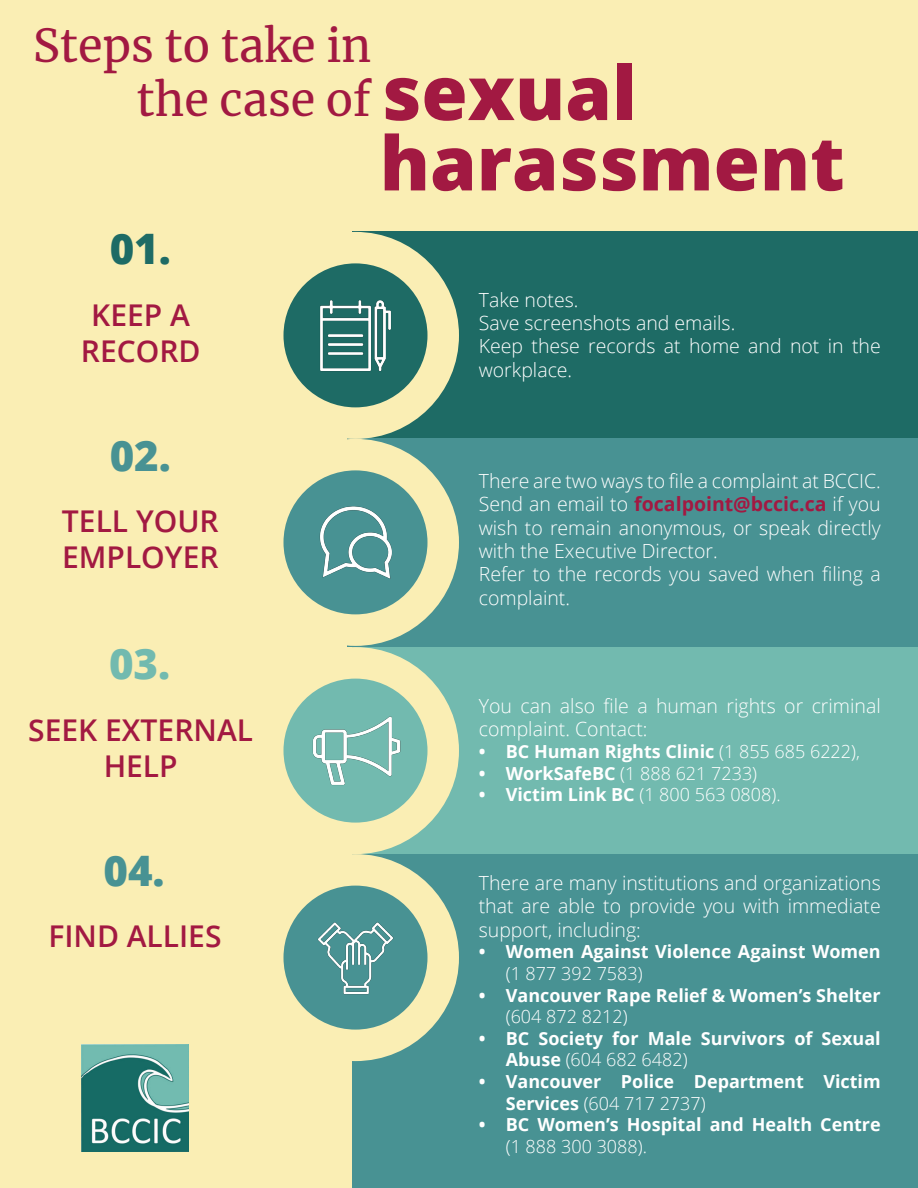
<style>
.page{position:relative;width:918px;height:1188px;background:#faeeb4}
.page>*{position:absolute;margin:0;border:0;box-sizing:border-box;transform-origin:0 0}
.t1{font:800 75px "Open Sans";color:#a21942}
.t2{font:45px/54px "Merriweather";color:#a21942;text-align:right}
.t3{font:800 42px "Open Sans";color:#489293}
.t4{font:800 42px "Open Sans";color:#1e6b65}
.t5{font:800 42px "Open Sans";color:#72baaf}
.t6{font:600 30px/36px "Open Sans";color:#a21942;text-align:center}
.t7{font:300 19.5px/23.4px "Open Sans";color:#fff}
.t8{font:700 18px/21.6px "Open Sans";color:#fff}
.t9{font:300 18px "Open Sans";color:#fff}
.s1{font-weight:700;color:#a21942}
.s2{font-weight:300}
.s3{font-weight:700}
</style>
<div class="page">
<div style="left:352px;top:232px;width:566px;height:207px;background:#1e6b65"></div>
<div style="left:347px;top:439px;width:571px;height:208px;background:#489293"></div>
<div style="left:352px;top:647px;width:566px;height:207px;background:#72baaf"></div>
<div style="left:252px;top:232px;width:207px;height:207px;background:#faeeb4;border-radius:50%"></div>
<div style="left:284px;top:263px;width:144px;height:144px;background:#1e6b65;border-radius:50%"></div>
<img style="left:304px;top:284px;width:103px;height:102px">
<div style="left:252px;top:439px;width:207px;height:207px;background:#faeeb4;border-radius:50%"></div>
<div style="left:284px;top:470px;width:144px;height:144px;background:#489293;border-radius:50%"></div>
<div style="left:252px;top:647px;width:207px;height:207px;background:#faeeb4;border-radius:50%"></div>
<div style="left:284px;top:679px;width:144px;height:144px;background:#72baaf;border-radius:50%"></div>
<img style="left:294px;top:692px;width:125px;height:118px">
<div style="left:352px;top:854px;width:566px;height:333px;background:#489293"></div>
<div style="left:252px;top:854px;width:207px;height:207px;background:#faeeb4;border-radius:50%"></div>
<div style="left:284px;top:886px;width:144px;height:144px;background:#489293;border-radius:50%"></div>
<img style="left:300px;top:902px;width:111px;height:111px">
<img style="left:297px;top:484px;width:110px;height:117px">
<img style="left:81px;top:1045px;width:108px;height:107px">
<p class="t2" style="left:33px;top:18px;width:340px">Steps to take in the case of</p>
<p class="t1" style="left:381px;top:36px;width:256px">sexual</p>
<p class="t1" style="left:380px;top:106px;width:466px">harassment</p>
<p class="t4" style="left:110px;top:217px;width:63px">01.</p>
<p class="t6" style="left:91px;top:296px;width:100px">KEEP A</p>
<p class="t6" style="left:81px;top:332px;width:121px">RECORD</p>
<p class="t7" style="left:479px;top:287px;width:101px">Take notes.</p>
<p class="t7" style="left:479px;top:311px;width:258px">Save screenshots and emails.</p>
<p class="t7" style="left:479px;top:334px;width:404px">Keep these records at home and not in the workplace.</p>
<p class="t3" style="left:110px;top:424px;width:63px">02.</p>
<p class="t6" style="left:62px;top:502px;width:158px">TELL YOUR</p>
<p class="t6" style="left:62px;top:538px;width:158px">EMPLOYER</p>
<p class="t5" style="left:109px;top:632px;width:63px">03.</p>
<p class="t6" style="left:28px;top:712px;width:226px">SEEK EXTERNAL<br>HELP</p>
<p class="t3" style="left:103px;top:839px;width:63px">04.</p>
<p class="t6" style="left:48px;top:918px;width:175px">FIND ALLIES</p>
<p class="t7" style="left:479px;top:469px;width:404px">There are two ways to file a complaint at BCCIC.</p>
<p class="t7" style="left:479px;top:492px;width:404px;text-align:justify">Send an email to <span class="s1">focalpoint@bccic.ca</span> if you wish to remain anonymous, or speak directly with the Executive Director.</p>
<p class="t7" style="left:479px;top:562px;width:404px">Refer to the records you saved when filing a complaint.</p>
<p class="t7" style="left:479px;top:694px;width:404px">You can also file a human rights or criminal complaint. Contact:</p>
<p class="t8" style="left:479px;top:740px;width:383px">• BC Human Rights Clinic <span class="s2">(1 855 685 6222),</span></p>
<p class="t9" style="left:479px;top:761px;width:280px"><span class="s3">• WorkSafeBC</span> (1 888 621 7233)</p>
<p class="t9" style="left:479px;top:782px;width:303px"><span class="s3">• Victim Link BC</span> (1 800 563 0808).</p>
<p class="t7" style="left:479px;top:871px;width:404px;text-align:justify">There are many institutions and organizations that are able to provide you with immediate support, including:</p>
<p class="t8" style="left:506px;top:941px;width:376px;text-indent:-27px">• Women Against Violence Against Women <span class="s2">(1 877 392 7583)</span></p>
<p class="t8" style="left:506px;top:984px;width:377px;text-indent:-27px">• Vancouver Rape Relief &amp; Women’s Shelter <span class="s2">(604 872 8212)</span></p>
<p class="t8" style="left:506px;top:1027px;width:377px;text-indent:-27px">• BC Society for Male Survivors of Sexual<br>Abuse <span class="s2">(604 682 6482)</span></p>
<p class="t8" style="left:506px;top:1070px;width:376px;text-indent:-27px">• Vancouver Police Department Victim<br>Services <span class="s2">(604 717 2737)</span></p>
<p class="t8" style="left:506px;top:1113px;width:376px;text-indent:-27px">• BC Women’s Hospital and Health Centre <span class="s2">(1 888 300 3088).</span></p>
</div>
